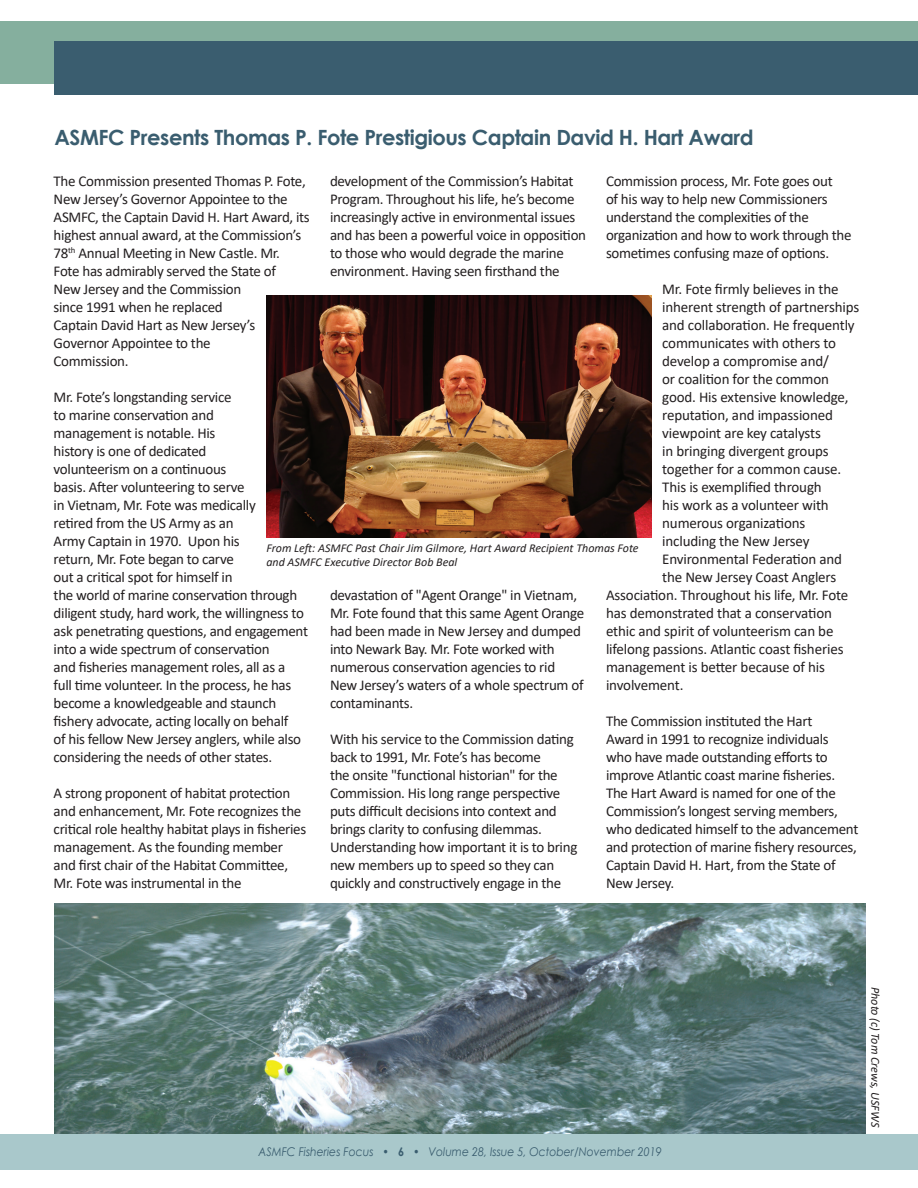
<style>
.page{position:relative;width:918px;height:1188px;background:#fff}
.page>*{position:absolute;margin:0;border:0;box-sizing:border-box;transform-origin:0 0}
.t1{font:700 21px "Century Gothic";letter-spacing:-.02em;color:#3a5d6f}
.t2{font:15px/18px "Calibri";letter-spacing:-.02em;color:#231f20}
.t3{font:italic 12.15px "Calibri";color:#231f20}
.t4{font:italic 12px/14.4px "Calibri";color:#231f20}
.t5{font:italic 12px "Century Gothic";color:#3a5d6f;scale:.9 1}
.s1{font-style:normal}
.s2{font-weight:700;font-style:normal}
</style>
<div class="page">
<div style="left:0;top:21px;width:918px;height:63px;background:#85af9e"></div>
<div style="left:0;top:1134px;width:918px;height:36px;background:#a9c8cb"></div>
<div style="left:54px;top:41px;width:864px;height:53px;background:#3a5d6f"></div>
<img style="left:266px;top:295px;width:385px;height:243px">
<img style="left:54px;top:904px;width:811px;height:230px">
<h1 class="t1" style="left:54px;top:121px;width:701px">ASMFC Presents Thomas P. Fote Prestigious Captain David H. Hart Award</h1>
<p class="t2" style="left:330px;top:171px;width:258px">development of the Commission’s Habitat Program. Throughout his life, he’s become increasingly active in environmental issues and has been a powerful voice in opposition to those who would degrade the marine environment. Having seen firsthand the</p>
<p class="t2" style="left:54px;top:172px;width:258px">The Commission presented Thomas P. Fote, New Jersey’s Governor Appointee to the ASMFC, the Captain David H. Hart Award, its highest annual award, at the Commission’s 78<sup>th</sup> Annual Meeting in New Castle. Mr.<br>Fote has admirably served the State of<br>New Jersey and the Commission<br>since 1991 when he replaced<br>Captain David Hart as New Jersey’s Governor Appointee to the<br>Commission.</p>
<p class="t2" style="left:54px;top:388px;width:256px">Mr. Fote’s longstanding service<br>to marine conservation and<br>management is notable. His<br>history is one of dedicated<br>volunteerism on a continuous<br>basis. After volunteering to serve<br>in Vietnam, Mr. Fote was medically<br>retired from the US Army as an<br>Army Captain in 1970. Upon his<br>return, Mr. Fote began to carve<br>out a critical spot for himself in<br>the world of marine conservation through diligent study, hard work, the willingness to ask penetrating questions, and engagement into a wide spectrum of conservation<br>and fisheries management roles, all as a<br>full time volunteer. In the process, he has become a knowledgeable and staunch fishery advocate, acting locally on behalf<br>of his fellow New Jersey anglers, while also considering the needs of other states.</p>
<p class="t2" style="left:54px;top:784px;width:254px">A strong proponent of habitat protection and enhancement, Mr. Fote recognizes the critical role healthy habitat plays in fisheries management. As the founding member and first chair of the Habitat Committee, Mr. Fote was instrumental in the</p>
<p class="t2" style="left:606px;top:171px;width:247px">Commission process, Mr. Fote goes out<br>of his way to help new Commissioners understand the complexities of the organization and how to work through the sometimes confusing maze of options.</p>
<p class="t2" style="left:662px;top:279px;width:178px">Mr. Fote firmly believes in the</p>
<p class="t2" style="left:662px;top:297px;width:199px">inherent strength of partnerships</p>
<p class="t2" style="left:662px;top:315px;width:194px">and collaboration. He frequently</p>
<p class="t2" style="left:662px;top:333px;width:175px">communicates with others to</p>
<p class="t2" style="left:662px;top:351px;width:168px">develop a compromise and/</p>
<p class="t2" style="left:662px;top:369px;width:168px">or coalition for the common</p>
<p class="t2" style="left:662px;top:387px;width:188px">good. His extensive knowledge,</p>
<p class="t2" style="left:662px;top:405px;width:172px">reputation, and impassioned</p>
<p class="t2" style="left:662px;top:423px;width:160px">viewpoint are key catalysts</p>
<p class="t2" style="left:662px;top:441px;width:168px">in bringing divergent groups</p>
<p class="t2" style="left:662px;top:459px;width:181px">together for a common cause.</p>
<p class="t2" style="left:662px;top:477px;width:161px">This is exemplified through</p>
<p class="t2" style="left:662px;top:495px;width:168px">his work as a volunteer with</p>
<p class="t2" style="left:662px;top:513px;width:145px">numerous organizations</p>
<p class="t2" style="left:662px;top:531px;width:149px">including the New Jersey</p>
<p class="t2" style="left:662px;top:549px;width:181px">Environmental Federation and</p>
<p class="t2" style="left:662px;top:567px;width:176px">the New Jersey Coast Anglers</p>
<p class="t2" style="left:606px;top:585px;width:244px">Association. Throughout his life, Mr. Fote</p>
<p class="t2" style="left:606px;top:603px;width:227px">has demonstrated that a conservation</p>
<p class="t2" style="left:606px;top:621px;width:229px">ethic and spirit of volunteerism can be</p>
<p class="t2" style="left:606px;top:639px;width:239px">lifelong passions. Atlantic coast fisheries</p>
<p class="t2" style="left:606px;top:657px;width:221px">management is better because of his</p>
<p class="t2" style="left:606px;top:675px;width:79px">involvement.</p>
<p class="t2" style="left:606px;top:711px;width:254px">The Commission instituted the Hart<br>Award in 1991 to recognize individuals who have made outstanding efforts to improve Atlantic coast marine fisheries.<br>The Hart Award is named for one of the Commission’s longest serving members, who dedicated himself to the advancement and protection of marine fishery resources, Captain David H. Hart, from the State of New Jersey.</p>
<p class="t4" style="left:266px;top:540px;width:374px">From Left: ASMFC Past Chair Jim Gilmore, Hart Award Recipient Thomas Fote and ASMFC Executive Director Bob Beal</p>
<p class="t2" style="left:330px;top:585px;width:256px">devastation of "Agent Orange" in Vietnam, Mr. Fote found that this same Agent Orange had been made in New Jersey and dumped into Newark Bay. Mr. Fote worked with numerous conservation agencies to rid New Jersey’s waters of a whole spectrum of contaminants.</p>
<p class="t2" style="left:330px;top:729px;width:249px">With his service to the Commission dating back to 1991, Mr. Fote’s has become<br>the onsite "functional historian" for the Commission. His long range perspective puts difficult decisions into context and brings clarity to confusing dilemmas.<br>Understanding how important it is to bring new members up to speed so they can quickly and constructively engage in the</p>
<p class="t5" style="left:258px;top:1143px;width:450px">ASMFC Fisheries Focus <span class="s1">•</span> <span class="s2">6</span> <span class="s1">•</span> Volume 28, Issue 5, October/November 2019</p>
<p class="t3" style="left:884px;top:987px;width:142px;rotate:90deg">Photo (c) Tom Crews, USFWS</p>
</div>
